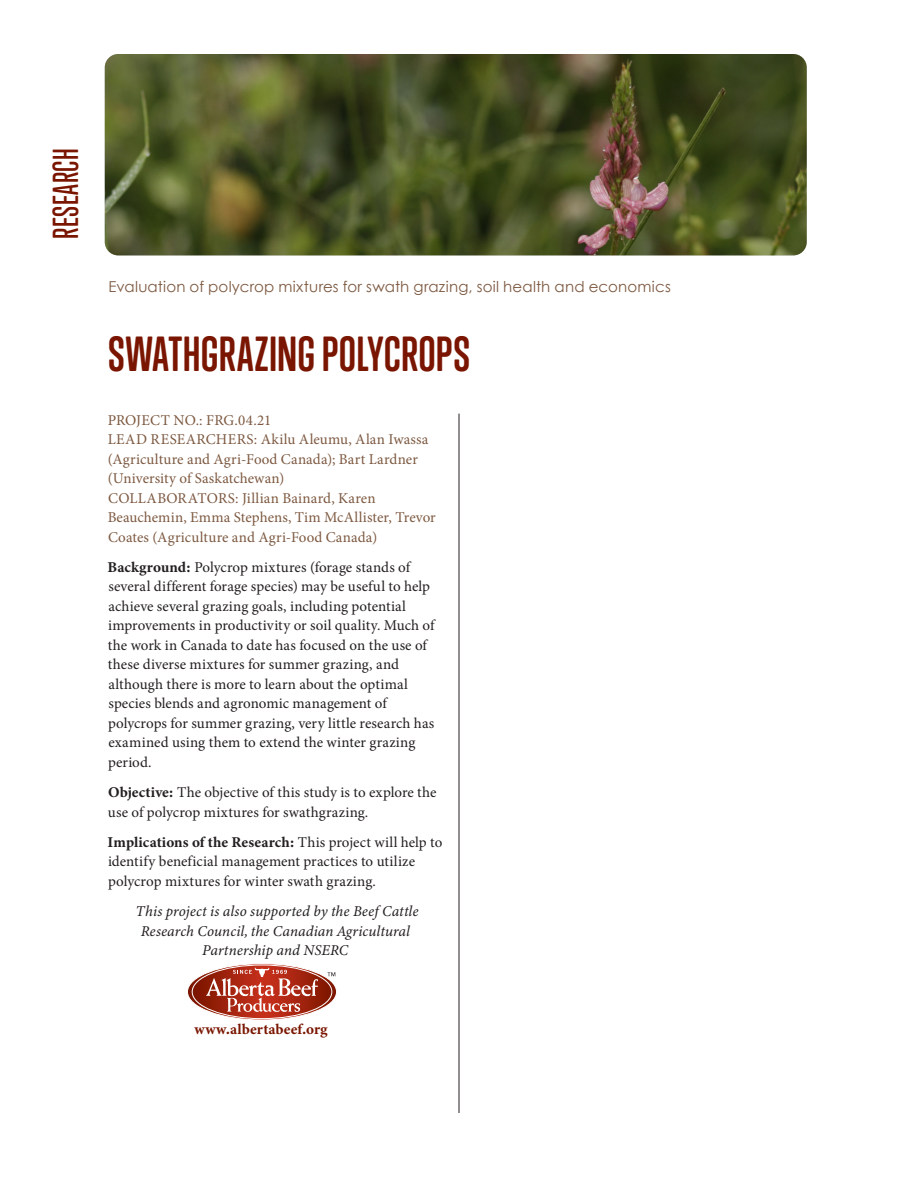
<style>
.page{position:relative;width:918px;height:1188px;background:#fff}
.page>*{position:absolute;margin:0;border:0;box-sizing:border-box;transform-origin:0 0}
.Research_Head{font:700 45px "Trump Soft Pro";letter-spacing:.005em;color:#791500}
.Research{font:500 33px "Trump Soft Pro";letter-spacing:.01em;color:#791500}
.Research_Project_No{font:15px/19.5px "Minion Pro";letter-spacing:.005em;color:#231f20}
.Research_Project_No-2{font:15px/19.5px "Minion Pro";letter-spacing:.01em;color:#7d5941}
.Research_Copy{font:15px/19.5px "Minion Pro";letter-spacing:.01em;color:#231f20}
.Research_Copy-2{font:italic 15px/19.5px "Minion Variable Concept";letter-spacing:.005em;color:#231f20;text-align:center}
.Research_Intro{font:15px "Century Gothic";letter-spacing:.01em;color:#7d5941}
.Research_Copy-3{font:15px "Minion Variable Concept";letter-spacing:.005em;color:#7a1600}
.s1{font-family:"Minion Variable Concept"}
</style>
<div class="page">
<img style="left:105px;top:54px;width:702px;height:201px">
<hr style="left:459px;top:414px;width:1px;height:699px;background:#231f20">
<svg style="left:187px;top:964px;width:150px;height:56px"></svg>
<p class="Research" style="left:46px;top:239px;width:92px;rotate:-90deg">RESEARCH</p>
<p class="Research_Intro" style="left:108px;top:276px;width:564px">Evaluation of polycrop mixtures for swath grazing, soil health and economics</p>
<p class="Research_Head" style="left:108px;top:326px;width:364px">SWATHGRAZING POLYCROPS</p>
<p class="Research_Project_No-2" style="left:108px;top:410px;width:330px">PROJECT NO.: FRG.04.21<br>LEAD RESEARCHERS: Akilu Aleumu, Alan Iwassa (Agriculture and Agri-Food Canada); Bart Lardner (University of Saskatchewan)<br>COLLABORATORS: Jillian Bainard, Karen Beauchemin, Emma Stephens, Tim McAllister, Trevor Coates (Agriculture and Agri-Food Canada)</p>
<p class="Research_Project_No" style="left:108px;top:557px;width:329px"><span class="s1">Background:</span> Polycrop mixtures (forage stands of several different forage species) may be useful to help achieve several grazing goals, including potential improvements in productivity or soil quality. Much of the work in Canada to date has focused on the use of these diverse mixtures for summer grazing, and although there is more to learn about the optimal species blends and agronomic management of polycrops for summer grazing, very little research has examined using them to extend the winter grazing period.</p>
<p class="Research_Project_No" style="left:108px;top:783px;width:330px"><span class="s1">Objective:</span> The objective of this study is to explore the use of polycrop mixtures for swathgrazing.</p>
<p class="Research_Copy" style="left:108px;top:832px;width:336px"><span class="s1">Implications of the Research:</span> This project will help to identify beneficial management practices to utilize polycrop mixtures for winter swath grazing.</p>
<p class="Research_Copy-2" style="left:136px;top:902px;width:284px">This project is also supported by the Beef Cattle<br>Research Council, the Canadian Agricultural<br>Partnership and NSERC</p>
<p class="Research_Copy-3" style="left:194px;top:1018px;width:135px">www.albertabeef.org</p>
</div>
